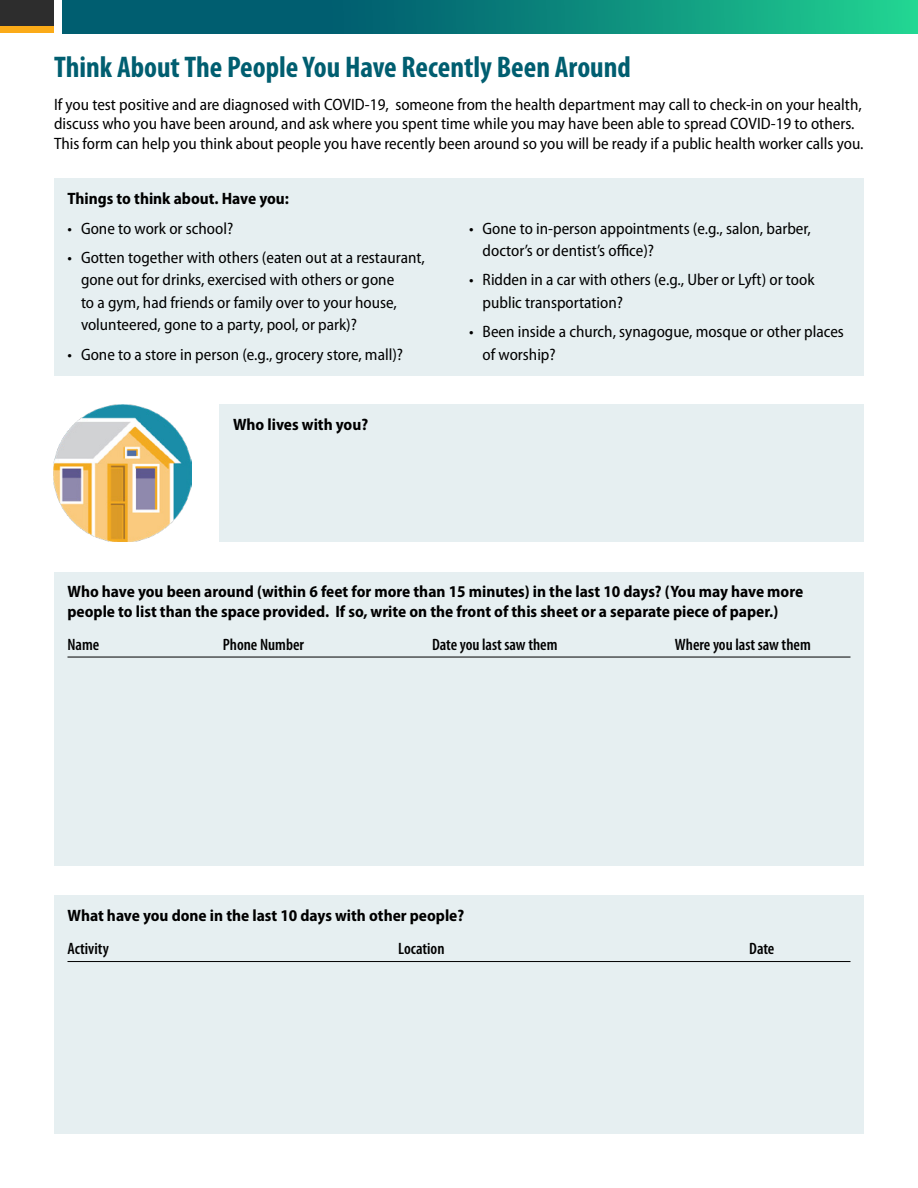
<style>
.page{position:relative;width:918px;height:1188px;background:#fff}
.page>*{position:absolute;margin:0;border:0;box-sizing:border-box;transform-origin:0 0}
.H2_headers__with_mai{font:700 condensed 30px "Myriad Pro";color:#005e70}
.p_myriad{font:semi-condensed 16.5px/22.5px "Myriad Pro";color:#000}
.p_myriad-2{font:700 semi-condensed 16.5px/19.5px "Myriad Pro";color:#000}
.Write-In__Contacts{font:600 condensed 16.5px "Myriad Pro";color:#000}
.p_myriad_LAST{font:700 semi-condensed 16.5px "Myriad Pro";color:#000}
.Write-In__Activities{font:600 condensed 16.5px "Myriad Pro";color:#000}
</style>
<div class="page">
<div style="left:0;top:0;width:54px;height:27px;background:#2d2d2d"></div>
<div style="left:0;top:27px;width:54px;height:6px;background:#fbab18"></div>
<svg style="left:62px;top:0;width:856px;height:33px;background:#0a837a"></svg>
<div style="left:54px;top:178px;width:810px;height:198px;background:#e6eff1"></div>
<div style="left:220px;top:404px;width:644px;height:138px;background:#e6eff1"></div>
<img style="left:54px;top:404px;width:138px;height:138px">
<div style="left:54px;top:572px;width:810px;height:294px;background:#e6eff1"></div>
<hr style="left:68px;top:657px;width:782px;height:1px;background:#000">
<div style="left:54px;top:896px;width:810px;height:238px;background:#e6eff1"></div>
<hr style="left:68px;top:961px;width:782px;height:1px;background:#000">
<h2 class="H2_headers__with_mai" style="left:54px;top:50px;width:578px">Think About The People You Have Recently Been Around</h2>
<p class="p_myriad" style="left:54px;top:95px;width:811px;line-height:19.5px">If you test positive and are diagnosed with COVID-19, someone from the health department may call to check-in on your health, discuss who you have been around, and ask where you spent time while you may have been able to spread COVID-19 to others.<br>This form can help you think about people you have recently been around so you will be ready if a public health worker calls you.</p>
<p class="p_myriad_LAST" style="left:68px;top:190px;width:223px">Things to think about. Have you:</p>
<p class="p_myriad" style="left:68px;top:217px;width:167px">• Gone to work or school?</p>
<p class="p_myriad" style="left:81px;top:246px;width:345px;text-indent:-14px">• Gotten together with others (eaten out at a restaurant, gone out for drinks, exercised with others or gone<br>to a gym, had friends or family over to your house, volunteered, gone to a party, pool, or park)?</p>
<p class="p_myriad" style="left:68px;top:343px;width:337px">• Gone to a store in person (e.g., grocery store, mall)?</p>
<p class="p_myriad-2" style="left:233px;top:415px;width:137px">Who lives with you?</p>
<p class="p_myriad" style="left:483px;top:217px;width:330px;text-indent:-14px">• Gone to in-person appointments (e.g., salon, barber, doctor’s or dentist’s office)?</p>
<p class="p_myriad" style="left:483px;top:269px;width:333px;text-indent:-14px">• Ridden in a car with others (e.g., Uber or Lyft) or took public transportation?</p>
<p class="p_myriad" style="left:483px;top:321px;width:363px;text-indent:-14px">• Been inside a church, synagogue, mosque or other places of worship?</p>
<p class="p_myriad-2" style="left:68px;top:582px;width:737px">Who have you been around (within 6 feet for more than 15 minutes) in the last 10 days? (You may have more people to list than the space provided. If so, write on the front of this sheet or a separate piece of paper.)</p>
<p class="Write-In__Contacts" style="left:68px;top:635px;width:33px">Name</p>
<p class="Write-In__Contacts" style="left:223px;top:635px;width:83px">Phone Number</p>
<p class="Write-In__Contacts" style="left:432px;top:635px;width:127px">Date you last saw them</p>
<p class="Write-In__Contacts" style="left:675px;top:635px;width:137px">Where you last saw them</p>
<p class="p_myriad-2" style="left:68px;top:906px;width:398px">What have you done in the last 10 days with other people?</p>
<p class="Write-In__Activities" style="left:68px;top:940px;width:43px">Activity</p>
<p class="Write-In__Activities" style="left:398px;top:940px;width:48px">Location</p>
<p class="Write-In__Activities" style="left:749px;top:940px;width:27px">Date</p>
</div>
